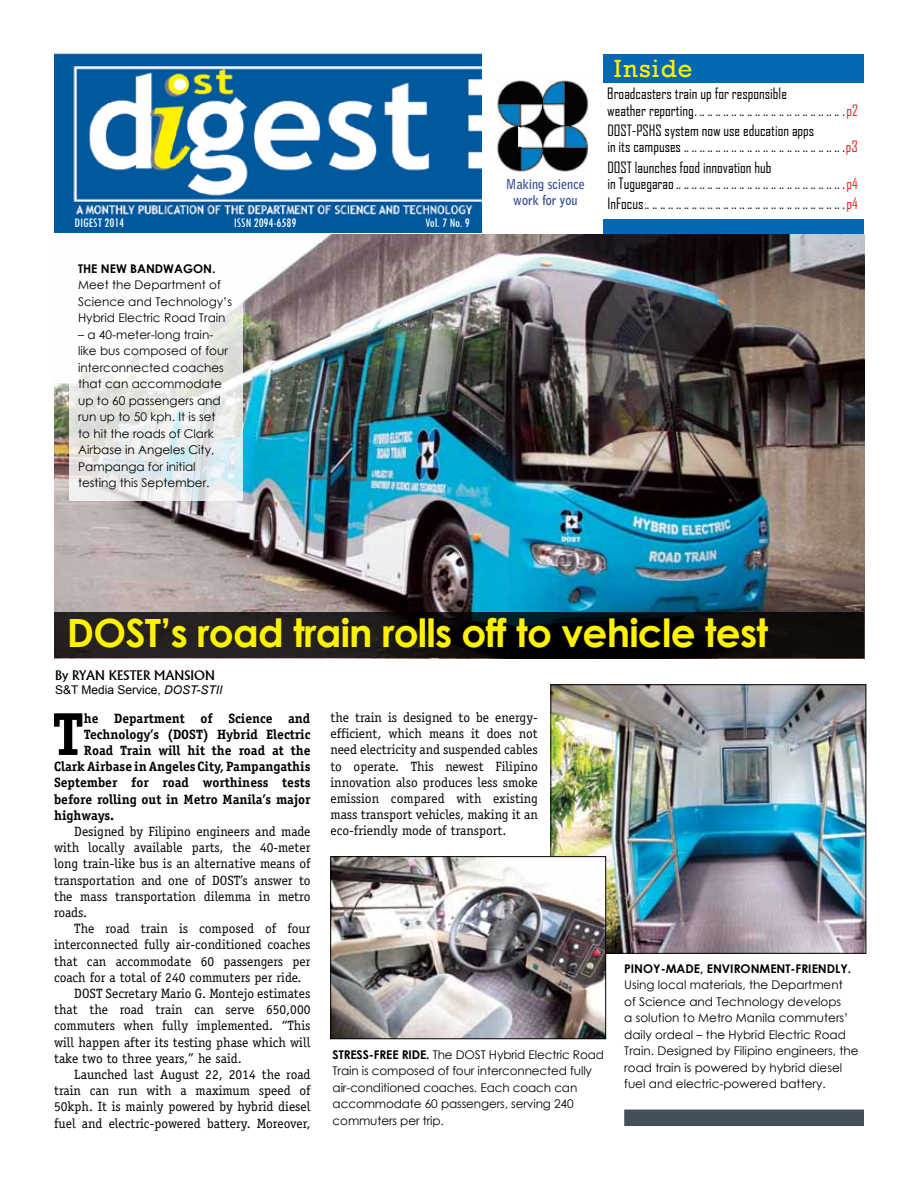
<style>
.page{position:relative;width:918px;height:1188px;background:#fff}
.page>*{position:absolute;margin:0;border:0;box-sizing:border-box;transform-origin:0 0}
.t1{font:700 60.75px "Officina Serif";color:#000}
.t2{font:700 39px "Century Gothic";letter-spacing:-.02em;color:#fef200}
.t3{font:25.5px "Rockwell";letter-spacing:.05em;color:#fff200}
.t4{font:15px/16.5px "Agency FB";color:#000}
.t5{font:15px "Agency FB";color:#ed1f24}
.t6{font:13.5px/16.2px "Officina Serif";color:#000;text-align:justify}
.t7{font:700 13.5px "Officina Serif";color:#000}
.t8{font:condensed 13.5px "Tw Cen";color:#fff}
.t9{font:700 13.5px/16.2px "Bell Gothic Std";color:#25408f;text-align:center;scale:.9 1}
.t10{font:13.5px "Alberta";color:#000}
.t11{font:12px/16.5px "Century Gothic";color:#000}
.t12{font:700 12px "Century Gothic";color:#000}
.t13{font:12px "Arial";color:#000}
.s1{color:#ed1f24}
.s2{font-style:italic}
.s3{font-weight:700}
</style>
<div class="page">
<img style="left:54px;top:235px;width:811px;height:423px">
<svg style="left:54px;top:612px;width:810px;height:46px;background:#131212"></svg>
<svg style="left:70px;top:253px;width:173px;height:248px"></svg>
<div style="left:54px;top:214px;width:427px;height:18px;background:#00599d"></div>
<div style="left:604px;top:219px;width:260px;height:15px;background:#0068b4"></div>
<div style="left:604px;top:54px;width:260px;height:28px;background:#0068b4"></div>
<img style="left:54px;top:54px;width:428px;height:161px">
<img style="left:497px;top:80px;width:92px;height:92px">
<svg style="left:518px;top:126px;width:6px;height:21px"></svg>
<img style="left:553px;top:686px;width:311px;height:266px">
<div style="left:551px;top:684px;width:315px;height:270px;border:1px solid #000"></div>
<img style="left:332px;top:858px;width:272px;height:179px">
<div style="left:330px;top:856px;width:276px;height:183px;border:1px solid #000"></div>
<div style="left:624px;top:1110px;width:240px;height:16px;background:#444f57"></div>
<p class="t8" style="left:75px;top:214px;width:51px">DIGEST 2014</p>
<p class="t8" style="left:234px;top:214px;width:64px">ISSN 2094-6589</p>
<p class="t8" style="left:425px;top:214px;width:46px">Vol. 7 No. 9</p>
<p class="t12" style="left:78px;top:259px;width:139px">THE NEW BANDWAGON.</p>
<p class="t11" style="left:78px;top:276px;width:156px">Meet the Department of<br>Science and Technology’s<br>Hybrid Electric Road Train</p>
<p class="t11" style="left:78px;top:326px;width:151px">– a 40-meter-long train&shy;like bus composed of four interconnected coaches that can accommodate up to 60 passengers and run up to 50 kph. It is set to hit the roads of Clark<br>Airbase in Angeles City,<br>Pampanga for initial testing this September.</p>
<p class="t9" style="left:506px;top:176px;width:89px">Making science work for you</p>
<h3 class="t3" style="left:614px;top:54px;width:80px">Inside</h3>
<p class="t4" style="left:607px;top:85px;width:252px">Broadcasters train up for responsible<br>weather reporting .. .. .. .. .. .. .. .. .. .. .. .. .. .. .. .. .. .. ..<span class="s1">p2</span></p>
<p class="t4" style="left:607px;top:122px;width:208px">DOST-PSHS system now use education apps in its campuses.........................................</p>
<p class="t5" style="left:846px;top:138px;width:13px">p3</p>
<p class="t4" style="left:607px;top:158px;width:252px">DOST launches food innovation hub<br>in Tuguegarao. .. .. .. .. .. .. .. .. .. .. .. .. .. .. .. .. .. .. .. .. ..<span class="s1">p4</span></p>
<p class="t4" style="left:607px;top:195px;width:252px">InFocus. .. .. .. .. .. .. .. .. .. .. .. .. .. .. .. .. .. .. .. .. .. .. .. .. ..<span class="s1">p4</span></p>
<h2 class="t2" style="left:67px;top:603px;width:703px">DOST’s road train rolls off to vehicle test</h2>
<p class="t10" style="left:55px;top:668px;width:161px">BY RYAN KESTER MANSION</p>
<p class="t13" style="left:55px;top:682px;width:169px">S&amp;T Media Service, <span class="s2">DOST-STII</span></p>
<h1 class="t1" style="left:52px;top:696px;width:33px">T</h1>
<p class="t7" style="left:84px;top:710px;width:228px">he Department of Science and</p>
<p class="t7" style="left:84px;top:726px;width:228px">Technology’s (DOST) Hybrid Electric</p>
<p class="t7" style="left:84px;top:742px;width:228px">Road Train will hit the road at the</p>
<p class="t7" style="left:54px;top:758px;width:258px">Clark Airbase in Angeles City, Pampangathis</p>
<p class="t7" style="left:54px;top:774px;width:258px">September for road worthiness tests</p>
<p class="t7" style="left:54px;top:791px;width:258px">before rolling out in Metro Manila’s major</p>
<p class="t7" style="left:54px;top:807px;width:62px">highways.</p>
<p class="t6" style="left:54px;top:823px;width:258px;text-indent:20px">Designed by Filipino engineers and made with locally available parts, the 40-meter long train-like bus is an alternative means of transportation and one of DOST’s answer to the mass transportation dilemma in metro roads.</p>
<p class="t6" style="left:74px;top:921px;width:238px">The road train is composed of four</p>
<p class="t6" style="left:54px;top:937px;width:258px">interconnected fully air-conditioned coaches</p>
<p class="t6" style="left:54px;top:953px;width:258px">that can accommodate 60 passengers per</p>
<p class="t6" style="left:54px;top:969px;width:249px">coach for a total of 240 commuters per ride.</p>
<p class="t6" style="left:74px;top:985px;width:238px">DOST Secretary Mario G. Montejo estimates</p>
<p class="t6" style="left:54px;top:1002px;width:258px">that the road train can serve 650,000</p>
<p class="t6" style="left:54px;top:1018px;width:258px">commuters when fully implemented. “This</p>
<p class="t6" style="left:54px;top:1034px;width:258px">will happen after its testing phase which will</p>
<p class="t6" style="left:54px;top:1050px;width:189px">take two to three years,” he said.</p>
<p class="t6" style="left:74px;top:1066px;width:238px">Launched last August 22, 2014 the road</p>
<p class="t6" style="left:54px;top:1083px;width:258px">train can run with a maximum speed of</p>
<p class="t6" style="left:54px;top:1099px;width:258px">50kph. It is mainly powered by hybrid diesel</p>
<p class="t6" style="left:54px;top:1115px;width:258px">fuel and electric-powered battery. Moreover,</p>
<p class="t6" style="left:330px;top:709px;width:209px">the train is designed to be energy&shy;efficient, which means it does not need electricity and suspended cables to operate. This newest Filipino innovation also produces less smoke emission compared with existing mass transport vehicles, making it an eco-friendly mode of transport.</p>
<p class="t11" style="left:333px;top:1046px;width:273px"><span class="s3">STRESS-FREE RIDE.</span> The DOST Hybrid Electric Road Train is composed of four interconnected fully air-conditioned coaches. Each coach can accommodate 60 passengers, serving 240 commuters per trip.</p>
<p class="t12" style="left:624px;top:959px;width:229px">PINOY-MADE, ENVIRONMENT-FRIENDLY.</p>
<p class="t11" style="left:624px;top:976px;width:236px">Using local materials, the Department<br>of Science and Technology develops<br>a solution to Metro Manila commuters’ daily ordeal – the Hybrid Electric Road Train. Designed by Filipino engineers, the road train is powered by hybrid diesel fuel and electric-powered battery.</p>
</div>
